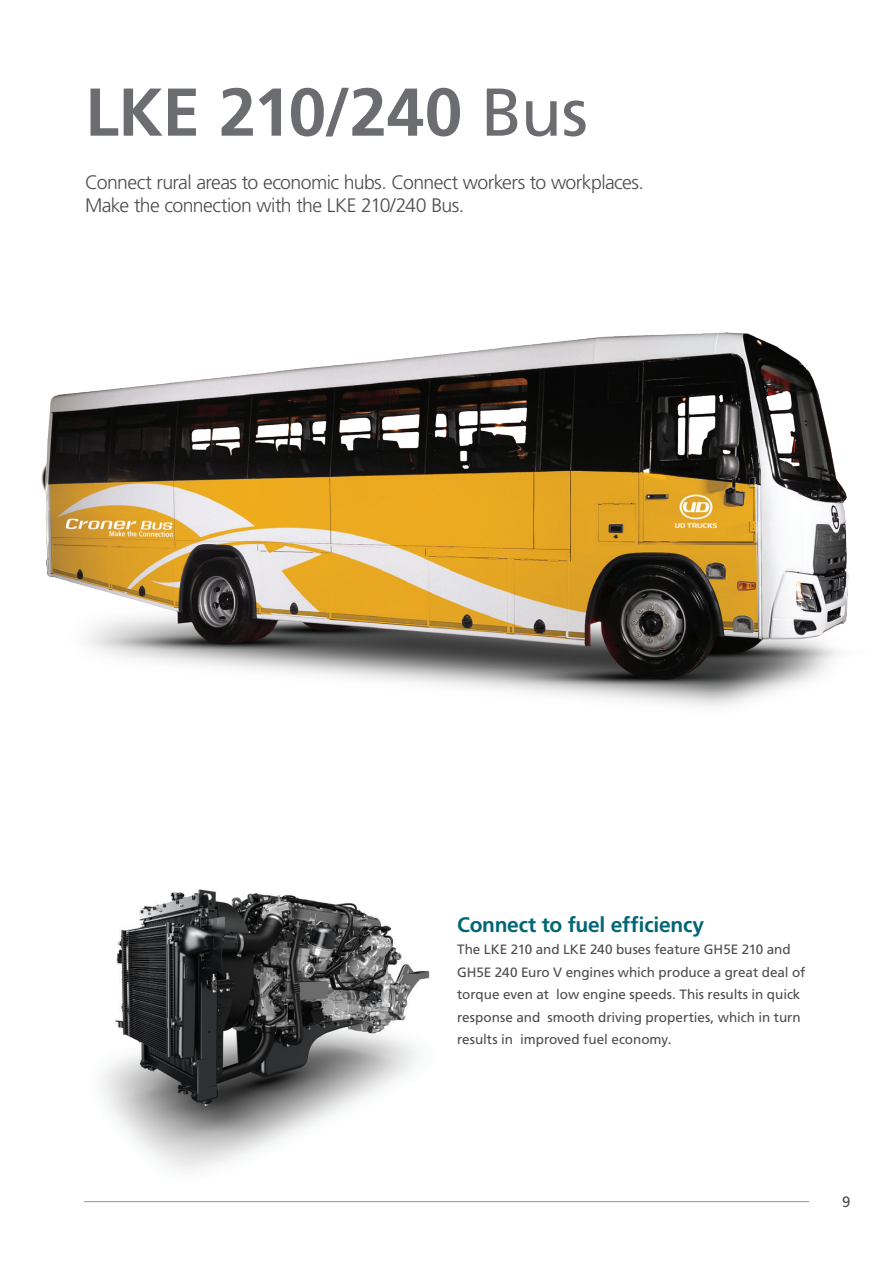
<style>
.page{position:relative;width:893px;height:1263px;background:#fff}
.page>*{position:absolute;margin:0;border:0;box-sizing:border-box;transform-origin:0 0}
.t1{font:700 67.5px "Frutiger LT Std";letter-spacing:-.01em;color:#6c6d70}
.t2{font:700 21px "Frutiger LT Std";letter-spacing:-.01em;color:#016676}
.t3{font:300 19.5px/22.5px "Frutiger LT Std";letter-spacing:-.03em;color:#4b4c4d}
.t4{font:15px "Frutiger LT Std";color:#4b4c4d}
.t5{font:13.5px/22.5px "Frutiger LT Std";letter-spacing:-.005em;color:#4b4c4d}
.s1{font-weight:400}
</style>
<div class="page">
<hr style="left:84px;top:1201px;width:725px;height:1px;background:#939598">
<img style="left:41px;top:332px;width:808px;height:374px">
<img style="left:102px;top:889px;width:328px;height:281px">
<h1 class="t1" style="left:85px;top:73px;width:504px">LKE 210/240 <span class="s1">Bus</span></h1>
<h3 class="t3" style="left:85px;top:171px;width:560px">Connect rural areas to economic hubs. Connect workers to workplaces.<br>Make the connection with the LKE 210/240 Bus.</h3>
<h2 class="t2" style="left:457px;top:912px;width:248px">Connect to fuel efficiency</h2>
<p class="t5" style="left:457px;top:938px;width:350px">The LKE 210 and LKE 240 buses feature GH5E 210 and GH5E 240 Euro V engines which produce a great deal of torque even at low engine speeds. This results in quick response and smooth driving properties, which in turn results in improved fuel economy.</p>
<p class="t4" style="left:842px;top:1193px;width:10px">9</p>
</div>
